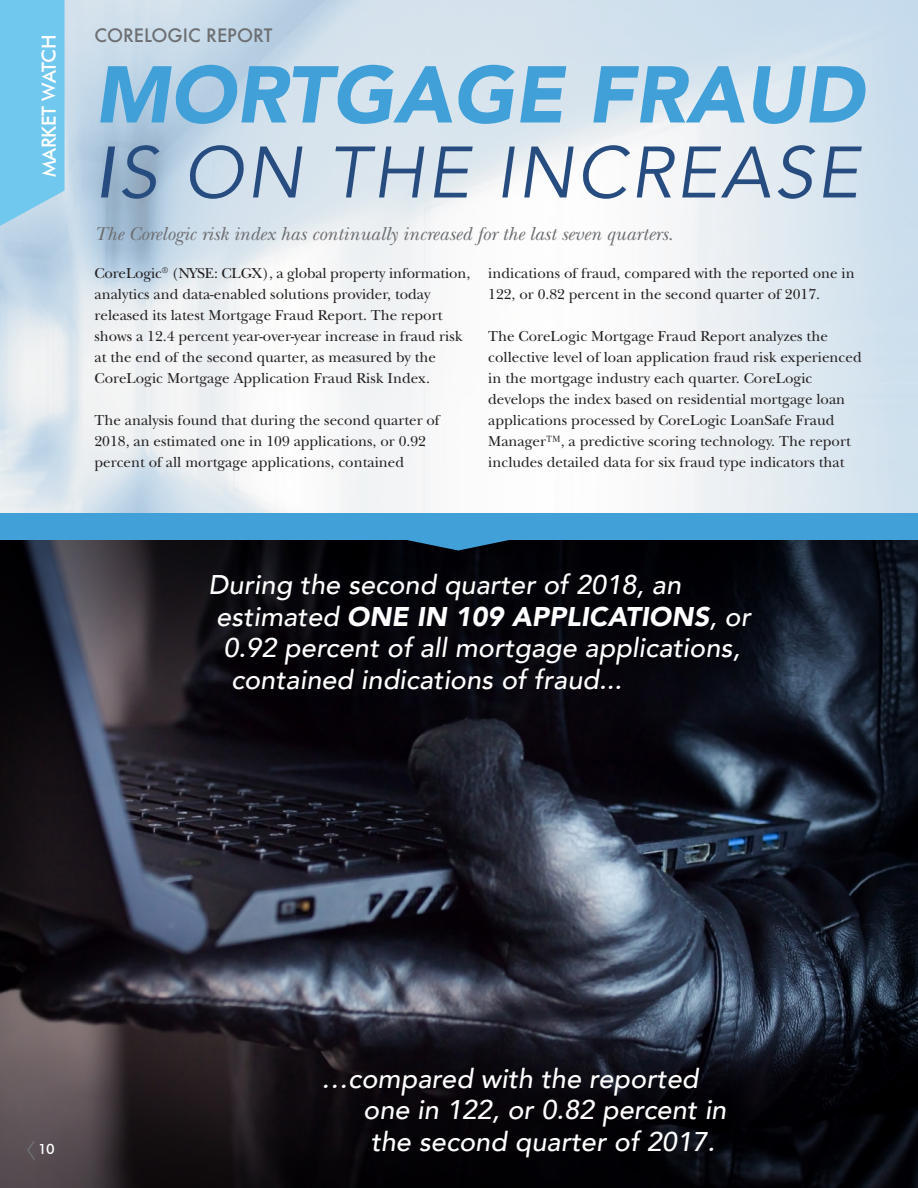
<style>
.page{position:relative;width:918px;height:1188px;background:#fff}
.page>*{position:absolute;margin:0;border:0;box-sizing:border-box;transform-origin:0 0}
.t1{font:italic 900 79.5px "Avenir";color:#42a0d8}
.t2{font:italic 72px "Avenir";letter-spacing:.04em;color:#274d80}
.t3{font:italic 500 27px/31.5px "Avenir";letter-spacing:.005em;color:#fff}
.t4{font:italic 900 27px "Avenir";letter-spacing:.005em;color:#fff}
.t5{font:italic 19.5px "New Baskerville";color:#6d6f72}
.t6{font:500 19.5px "Futura BT";letter-spacing:-.02em;color:#fff}
.t7{font:500 18px "Futura";color:#6d6f72}
.t8{font:15px/21px "New Baskerville";color:#231f20}
.t9{font:500 14.25px "Futura BT";color:#fff}
.s1{font-weight:500}
</style>
<div class="page">
<img style="left:0;top:550px;width:918px;height:638px">
<svg style="left:26px;top:1139px;width:10px;height:23px"></svg>
<svg style="left:0;top:0;width:65px;height:226px;background:#78c9ee"></svg>
<svg style="left:0;top:513px;width:918px;height:37px;background:#347aa6"></svg>
<p class="t6" style="left:37px;top:177px;width:144px;rotate:-90deg">MARKET WATCH</p>
<p class="t6" style="left:37px;top:177px;width:109px;rotate:-90deg">BRO RAGE</p>
<p class="t7" style="left:94px;top:23px;width:179px">CORELOGIC REPORT</p>
<p class="t1" style="left:94px;top:29px;width:771px">MORTGAGE FRAUD</p>
<p class="t2" style="left:94px;top:130px;width:766px"><span class="s1">I</span>S ON THE INCREASE</p>
<p class="t5" style="left:94px;top:222px;width:580px">The Corelogic risk index has continually increased for the last seven quarters.</p>
<p class="t8" style="left:94px;top:263px;width:377px">CoreLogic<sup>®</sup> (NYSE: CLGX), a global property information, analytics and data-enabled solutions provider, today released its latest Mortgage Fraud Report. The report shows a 12.4 percent year-over-year increase in fraud risk at the end of the second quarter, as measured by the CoreLogic Mortgage Application Fraud Risk Index.</p>
<p class="t8" style="left:94px;top:410px;width:347px">The analysis found that during the second quarter of<br>2018, an estimated one in 109 applications, or 0.92 percent of all mortgage applications, contained</p>
<p class="t8" style="left:488px;top:263px;width:368px">indications of fraud, compared with the reported one in<br>122, or 0.82 percent in the second quarter of 2017.</p>
<p class="t8" style="left:488px;top:326px;width:375px">The CoreLogic Mortgage Fraud Report analyzes the collective level of loan application fraud risk experienced in the mortgage industry each quarter. CoreLogic develops the index based on residential mortgage loan applications processed by CoreLogic LoanSafe Fraud Manager™, a predictive scoring technology. The report includes detailed data for six fraud type indicators that</p>
<p class="t3" style="left:208px;top:569px;width:474px">During the second quarter of 2018, an</p>
<p class="t4" style="left:216px;top:594px;width:536px"><span class="s1">estimated</span> ONE IN 109 APPLICATIONS<span class="s1">, or</span></p>
<p class="t3" style="left:224px;top:632px;width:518px">0.92 percent of all mortgage applications,</p>
<p class="t3" style="left:231px;top:664px;width:392px">contained indications of fraud...</p>
<p class="t9" style="left:38px;top:1140px;width:18px">10</p>
<p class="t3" style="left:363px;top:1063px;width:365px;text-indent:-42px">…compared with the reported one in 122, or 0.82 percent in the second quarter of 2017.</p>
</div>
